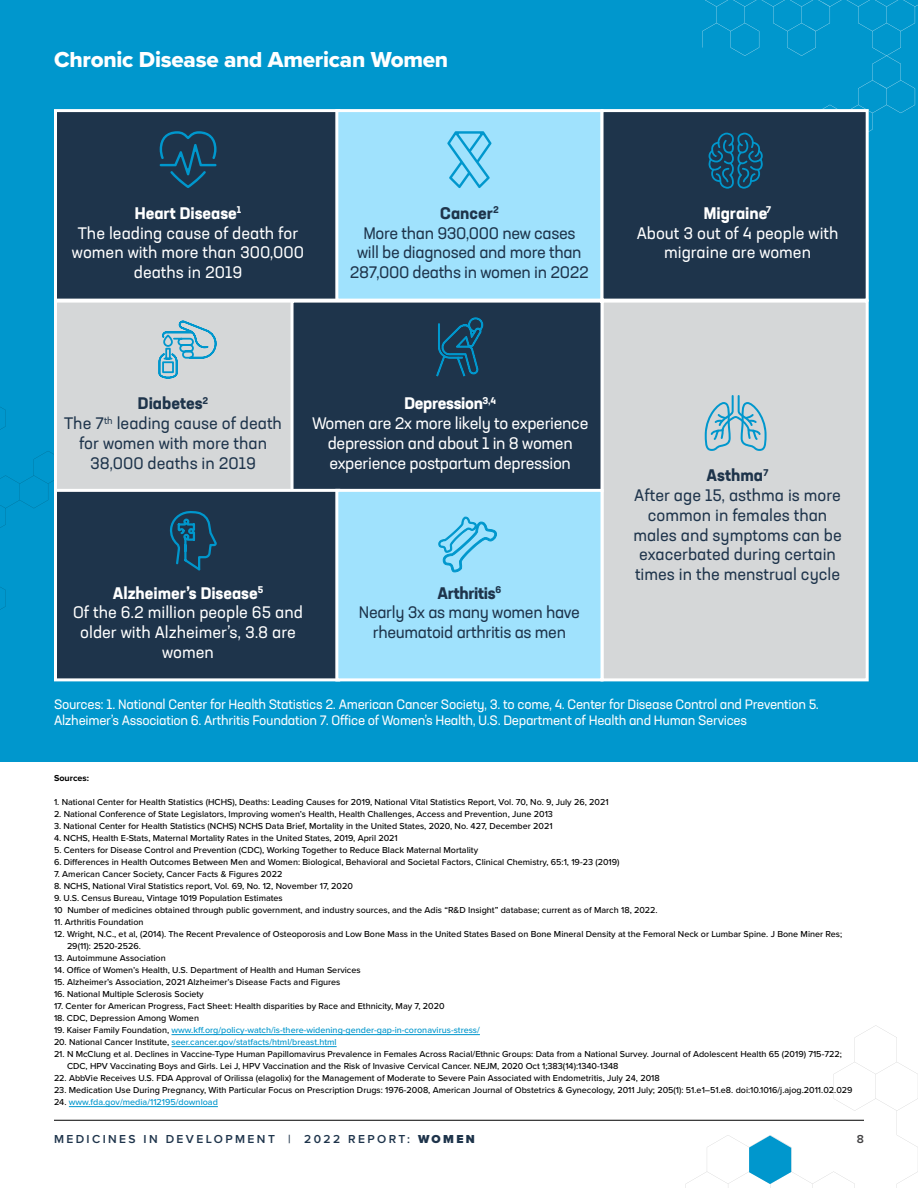
<style>
.page{position:relative;width:918px;height:1188px;background:#fff}
.page>*{position:absolute;margin:0;border:0;box-sizing:border-box;transform-origin:0 0}
.t1{font:22.5px "Proxima Nova Extrabld";letter-spacing:-.01em;color:#fff}
.t2{font:16.5px/19.8px "Neusa Next Std";color:#fff;text-align:center}
.t3{font:16.5px/19.8px "Neusa Next Std";color:#1e344b;text-align:center}
.t4{font:16.5px/19.8px "Neusa Next Std";letter-spacing:-.02em;color:#1e344b;text-align:center}
.t5{font:16.5px/19.8px "Neusa Next Std";letter-spacing:-.02em;color:#fff;text-align:center}
.t6{font:13.5px/16.2px "Neusa Next Std";letter-spacing:-.02em;color:#fff}
.t7{font:600 12px "Proxima Nova";letter-spacing:.2em;color:#1e344b}
.t8{font:600 12px "Proxima Nova";color:#414042}
.t9{font:500 9px/12px "Proxima Nova";color:#000}
.t10{font:500 9px "Proxima Nova";color:#0097cd}
.t11{font:700 9px "Proxima Nova";color:#000}
.s1{font-weight:700}
.s2{color:#000}
.s3{font-weight:900}
</style>
<div class="page">
<svg style="left:686px;top:1025px;width:232px;height:163px"></svg>
<hr style="left:54px;top:1120px;width:810px;height:1px;background:#000">
<hr style="left:172px;top:1034px;width:308px;height:1px;background:#0097cd">
<hr style="left:172px;top:1046px;width:165px;height:1px;background:#0097cd">
<hr style="left:69px;top:1106px;width:149px;height:1px;background:#0097cd">
<div style="left:0;top:0;width:918px;height:761px;background:#0097cd"></div>
<svg style="left:0;top:407px;width:105px;height:275px"></svg>
<div style="left:54px;top:109px;width:286px;height:193px;background:#1e344b;border:3px solid #fff"></div>
<svg style="left:160px;top:131px;width:57px;height:57px"></svg>
<div style="left:335px;top:109px;width:269px;height:193px;background:#a0e2fd;border:3px solid #fff"></div>
<div style="left:601px;top:109px;width:268px;height:193px;background:#1e344b;border:3px solid #fff"></div>
<svg style="left:447px;top:131px;width:45px;height:57px"></svg>
<svg style="left:702px;top:0;width:216px;height:189px"></svg>
<div style="left:54px;top:300px;width:262px;height:192px;background:#d5d7d8;border:3px solid #fff"></div>
<div style="left:601px;top:300px;width:268px;height:381px;background:#d5d7d8;border:3px solid #fff"></div>
<svg style="left:158px;top:320px;width:59px;height:59px"></svg>
<div style="left:291px;top:300px;width:313px;height:192px;background:#1e344b;border:3px solid #fff"></div>
<svg style="left:436px;top:317px;width:48px;height:60px"></svg>
<svg style="left:705px;top:395px;width:62px;height:56px"></svg>
<div style="left:54px;top:489px;width:286px;height:192px;background:#1e344b;border:3px solid #fff"></div>
<div style="left:335px;top:489px;width:269px;height:192px;background:#a0e2fd;border:3px solid #fff"></div>
<svg style="left:438px;top:516px;width:59px;height:57px"></svg>
<svg style="left:170px;top:511px;width:47px;height:60px"></svg>
<h1 class="t1" style="left:54px;top:43px;width:396px">Chronic Disease and American Women</h1>
<h2 class="t2" style="left:72px;top:203px;width:234px"><span class="s1">Heart Disease</span><sup>1<br></sup>The leading cause of death for women with more than 300,000 deaths in 2019</h2>
<h2 class="t4" style="left:350px;top:203px;width:241px"><span class="s1">Cancer</span><sup>2<br></sup>More than 930,000 new cases<br>will be diagnosed and more than<br>287,000 deaths in women in 2022</h2>
<h2 class="t2" style="left:637px;top:203px;width:203px"><span class="s1">Migraine</span><sup>7<br></sup>About 3 out of 4 people with migraine are women</h2>
<h2 class="t3" style="left:64px;top:393px;width:219px"><span class="s1">Diabetes</span><sup>2<br></sup>The 7<sup>th</sup> leading cause of death for women with more than<br>38,000 deaths in 2019</h2>
<h2 class="t5" style="left:312px;top:393px;width:278px"><span class="s1">Depression</span><sup>3,4<br></sup>Women are 2x more likely to experience depression and about 1 in 8 women experience postpartum depression</h2>
<h2 class="t3" style="left:633px;top:465px;width:210px"><span class="s1">Asthma</span><sup>7<br></sup>After age 15, asthma is more common in females than males and symptoms can be exacerbated during certain times in the menstrual cycle</h2>
<h2 class="t2" style="left:73px;top:583px;width:231px"><span class="s1">Alzheimer’s Disease</span><sup>5<br></sup>Of the 6.2 million people 65 and older with Alzheimer’s, 3.8 are women</h2>
<h2 class="t4" style="left:359px;top:583px;width:223px"><span class="s1">Arthritis</span><sup>6<br></sup>Nearly 3x as many women have rheumatoid arthritis as men</h2>
<p class="t6" style="left:54px;top:696px;width:766px">Sources: 1. National Center for Health Statistics 2. American Cancer Society, 3. to come, 4. Center for Disease Control and Prevention 5.<br>Alzheimer’s Association 6. Arthritis Foundation 7. Office of Women’s Health, U.S. Department of Health and Human Services</p>
<p class="t11" style="left:54px;top:773px;width:37px">Sources:</p>
<p class="t9" style="left:54px;top:796px;width:556px">1. National Center for Health Statistics (HCHS), Deaths: Leading Causes for 2019, National Vital Statistics Report, Vol. 70, No. 9, July 26, 2021</p>
<p class="t9" style="left:54px;top:808px;width:501px">2. National Conference of State Legislators, Improving women’s Health, Health Challenges, Access and Prevention, June 2013</p>
<p class="t9" style="left:54px;top:820px;width:500px">3. National Center for Health Statistics (NCHS) NCHS Data Brief, Mortality in the United States, 2020, No. 427, December 2021</p>
<p class="t9" style="left:54px;top:832px;width:345px">4. NCHS, Health E-Stats, Maternal Mortality Rates in the United States, 2019, April 2021</p>
<p class="t9" style="left:54px;top:844px;width:426px">5. Centers for Disease Control and Prevention (CDC), Working Together to Reduce Black Maternal Mortality</p>
<p class="t9" style="left:54px;top:856px;width:567px">6. Differences in Health Outcomes Between Men and Women: Biological, Behavioral and Societal Factors, Clinical Chemistry, 65:1, 19-23 (2019)</p>
<p class="t9" style="left:54px;top:868px;width:230px">7. American Cancer Society, Cancer Facts &amp; Figures 2022</p>
<p class="t9" style="left:54px;top:880px;width:301px">8. NCHS, National Viral Statistics report, Vol. 69, No. 12, November 17, 2020</p>
<p class="t9" style="left:54px;top:892px;width:605px">9. U.S. Census Bureau, Vintage 1019 Population Estimates<br>10 Number of medicines obtained through public government, and industry sources, and the Adis “R&amp;D Insight” database; current as of March 18, 2022.</p>
<p class="t9" style="left:54px;top:916px;width:91px">11. Arthritis Foundation</p>
<p class="t9" style="left:67px;top:928px;width:777px;text-indent:-13px">12. Wright, N.C., et al, (2014). The Recent Prevalence of Osteoporosis and Low Bone Mass in the United States Based on Bone Mineral Density at the Femoral Neck or Lumbar Spine. J Bone Miner Res;<br>29(11): 2520-2526.</p>
<p class="t9" style="left:54px;top:952px;width:113px">13. Autoimmune Association</p>
<p class="t9" style="left:54px;top:964px;width:308px">14. Office of Women’s Health, U.S. Department of Health and Human Services</p>
<p class="t9" style="left:54px;top:976px;width:288px">15. Alzheimer’s Association, 2021 Alzheimer’s Disease Facts and Figures</p>
<p class="t9" style="left:54px;top:988px;width:151px">16. National Multiple Sclerosis Society</p>
<p class="t9" style="left:54px;top:1000px;width:392px">17. Center for American Progress, Fact Sheet: Health disparities by Race and Ethnicity, May 7, 2020</p>
<p class="t9" style="left:54px;top:1012px;width:147px">18. CDC, Depression Among Women</p>
<p class="t10" style="left:54px;top:1023px;width:427px"><span class="s2">19. Kaiser Family Foundation,</span> www.kff.org/policy-watch/is-there-widening-gender-gap-in-coronavirus-stress/</p>
<p class="t10" style="left:54px;top:1035px;width:284px"><span class="s2">20. National Cancer Institute,</span> seer.cancer.gov/statfacts/html/breast.html</p>
<p class="t9" style="left:67px;top:1048px;width:776px;text-indent:-13px">21. N McClung et al. Declines in Vaccine-Type Human Papillomavirus Prevalence in Females Across Racial/Ethnic Groups: Data from a National Survey. Journal of Adolescent Health 65 (2019) 715-722;<br>CDC, HPV Vaccinating Boys and Girls. Lei J, HPV Vaccination and the Risk of Invasive Cervical Cancer. NEJM, 2020 Oct 1;383(14):1340-1348</p>
<p class="t9" style="left:54px;top:1072px;width:607px">22. AbbVie Receives U.S. FDA Approval of Orilissa (elagolix) for the Management of Moderate to Severe Pain Associated with Endometritis, July 24, 2018</p>
<p class="t9" style="left:54px;top:1084px;width:800px">23. Medication Use During Pregnancy, With Particular Focus on Prescription Drugs: 1976-2008, American Journal of Obstetrics &amp; Gynecology, 2011 July; 205(1): 51.e1–51.e8. doi:10.1016/j.ajog.2011.02.029</p>
<p class="t10" style="left:54px;top:1095px;width:165px"><span class="s2">24.</span> www.fda.gov/media/112195/download</p>
<h3 class="t7" style="left:54px;top:1130px;width:422px">MEDICINES IN DEVELOPMENT | 2022 REPORT: <span class="s3">WOMEN</span></h3>
<h3 class="t8" style="left:857px;top:1130px;width:9px">8</h3>
</div>
